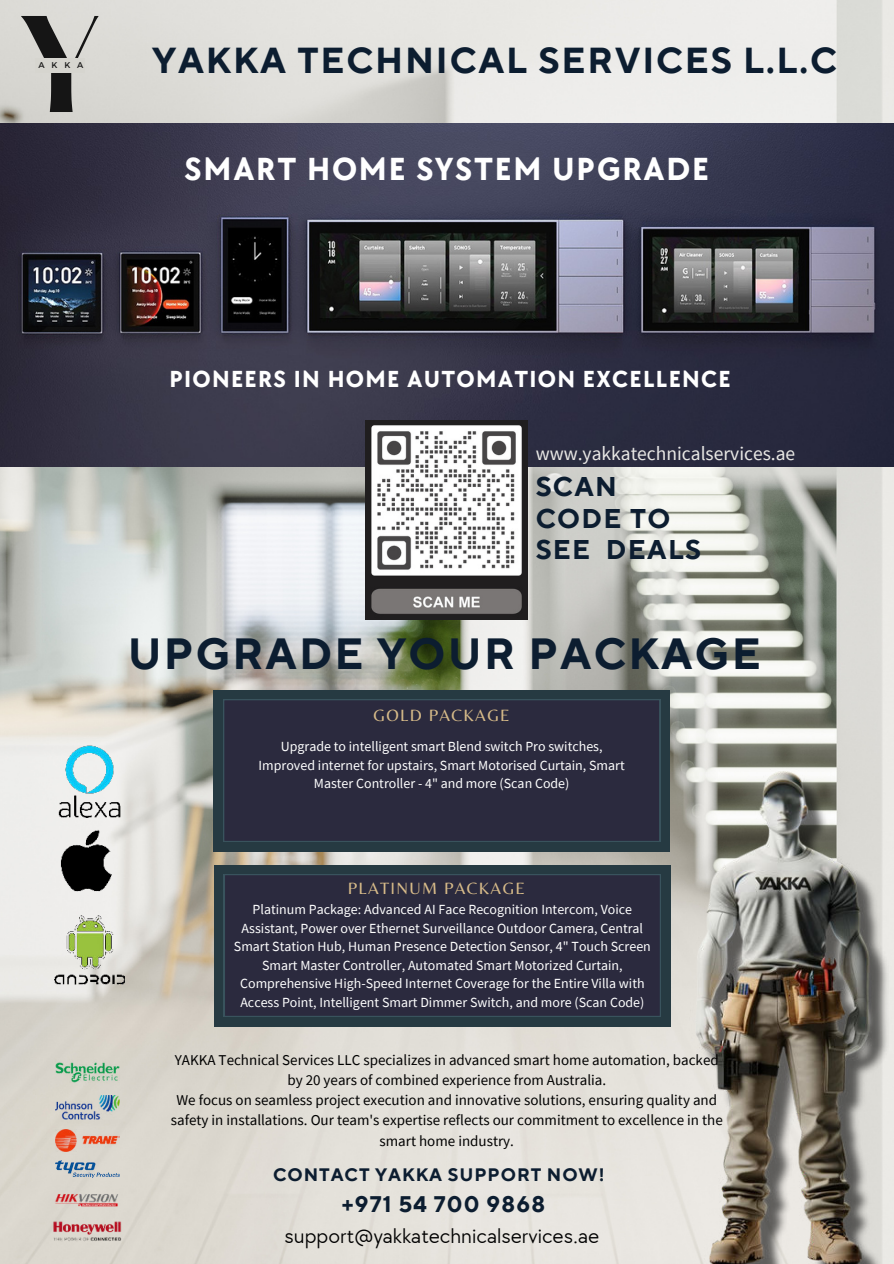
<style>
.page{position:relative;width:894px;height:1264px;background:#fff}
.page>*{position:absolute;margin:0;border:0;box-sizing:border-box;transform-origin:0 0}
.t1{font:600 120px "Hatton";color:#151515}
.t2{font:700 43.5px "TT Norms Pro";letter-spacing:.05em;color:#0c1d30}
.t3{font:700 36px "TT Norms Pro";letter-spacing:.05em;color:#0c1d30}
.t4{font:700 33px "TT Chocolates";letter-spacing:.05em;color:#fff}
.t5{font:700 27px/31.5px "TT Norms Pro";letter-spacing:.05em;color:#0c1d30}
.t6{font:700 24px "TT Chocolates";letter-spacing:.05em;color:#fff}
.t7{font:700 22.5px "TT Norms Pro";letter-spacing:.05em;color:#0c1d30}
.t8{font:21px "TT Chocolates";color:#000}
.t9{font:19.5px "Source Sans Pro";color:#e9e8e5}
.t10{font:700 18px "TT Norms Pro";letter-spacing:.05em;color:#0c1d30}
.t11{font:16.95px "Belleza";letter-spacing:.08em;color:#d7bb89}
.t12{font:15px/20.2px "Source Sans Pro";color:#000;text-align:center}
.t13{font:13.95px/18.6px "Source Sans Pro";color:#fff;text-align:center}
.t14{font:8.4px "Montserrat";color:#151515}
</style>
<div class="page">
<img style="left:0;top:0;width:893px;height:1263px">
<img style="left:0;top:123px;width:893px;height:343px">
<div style="left:213px;top:690px;width:456px;height:161px;background:#263a42"></div>
<div style="left:223px;top:699px;width:437px;height:143px;background:#2b2a3e"></div>
<div style="left:35px;top:58px;width:49px;height:15px;background:#d6d5cf"></div>
<div style="left:214px;top:864px;width:456px;height:162px;background:#263a42"></div>
<div style="left:224px;top:874px;width:436px;height:142px;background:#2b2a3e"></div>
<img style="left:683px;top:760px;width:210px;height:503px">
<img style="left:365px;top:420px;width:162px;height:199px">
<img style="left:55px;top:1160px;width:64px;height:17px">
<img style="left:55px;top:1129px;width:64px;height:21px">
<img style="left:55px;top:1095px;width:64px;height:24px">
<img style="left:55px;top:1059px;width:64px;height:26px">
<img style="left:52px;top:1187px;width:70px;height:24px">
<img style="left:52px;top:1220px;width:70px;height:21px">
<img style="left:55px;top:745px;width:69px;height:72px">
<img style="left:60px;top:828px;width:55px;height:68px">
<img style="left:55px;top:914px;width:69px;height:70px">
<h1 class="t1" style="left:15px;top:0;width:91px">Y</h1>
<p class="t14" style="left:39px;top:60px;width:46px">AKKA</p>
<h3 class="t3" style="left:152px;top:33px;width:686px">YAKKA TECHNICAL SERVICES L.L.C</h3>
<h3 class="t4" style="left:184px;top:146px;width:525px">SMART HOME SYSTEM UPGRADE</h3>
<h3 class="t6" style="left:169px;top:362px;width:563px">PIONEERS IN HOME AUTOMATION EXCELLENCE</h3>
<h3 class="t9" style="left:535px;top:441px;width:261px">www.yakkatechnicalservices.ae</h3>
<h3 class="t5" style="left:535px;top:469px;width:167px">SCAN<br>CODE TO<br>SEE DEALS</h3>
<h2 class="t2" style="left:128px;top:622px;width:634px">UPGRADE YOUR PACKAGE</h2>
<p class="t11" style="left:373px;top:705px;width:138px">GOLD PACKAGE</p>
<p class="t13" style="left:258px;top:737px;width:367px">Upgrade to intelligent smart Blend switch Pro switches,<br>Improved internet for upstairs, Smart Motorised Curtain, Smart<br>Master Controller - 4" and more (Scan Code)</p>
<p class="t11" style="left:347px;top:878px;width:179px">PLATINUM PACKAGE</p>
<p class="t13" style="left:234px;top:900px;width:418px">Platinum Package: Advanced AI Face Recognition Intercom, Voice Assistant, Power over Ethernet Surveillance Outdoor Camera, Central Smart Station Hub, Human Presence Detection Sensor, 4" Touch Screen Smart Master Controller, Automated Smart Motorized Curtain, Comprehensive High-Speed Internet Coverage for the Entire Villa with Access Point, Intelligent Smart Dimmer Switch, and more (Scan Code)</p>
<p class="t12" style="left:171px;top:1049px;width:553px">YAKKA Technical Services LLC specializes in advanced smart home automation, backed by 20 years of combined experience from Australia.<br>We focus on seamless project execution and innovative solutions, ensuring quality and safety in installations. Our team's expertise reflects our commitment to excellence in the smart home industry.</p>
<p class="t10" style="left:273px;top:1160px;width:333px">CONTACT YAKKA SUPPORT NOW!</p>
<h3 class="t7" style="left:342px;top:1187px;width:204px">+971 54 700 9868</h3>
<h3 class="t8" style="left:284px;top:1221px;width:316px">support@yakkatechnicalservices.ae</h3>
</div>
